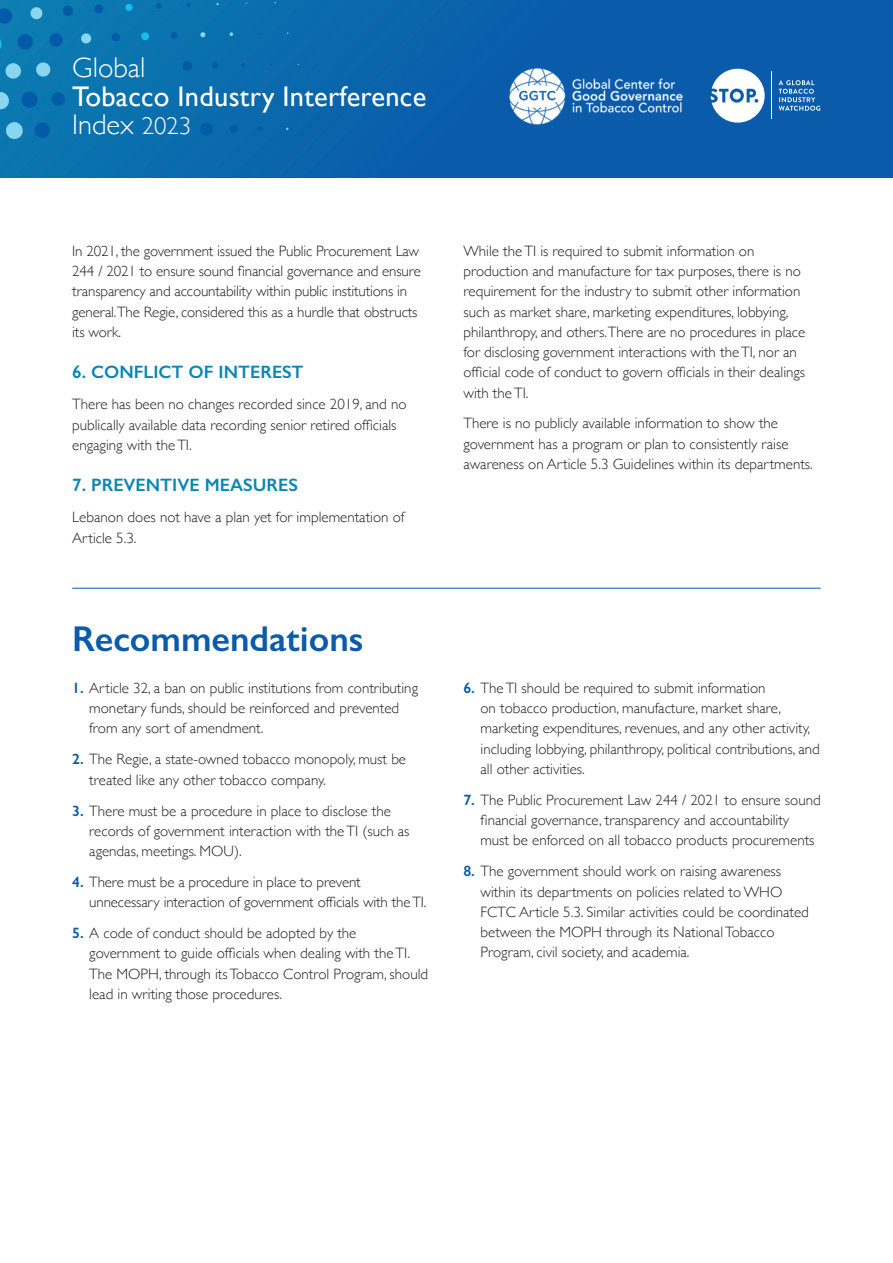
<style>
.page{position:relative;width:893px;height:1263px;background:#fff}
.page>*{position:absolute;margin:0;border:0;box-sizing:border-box;transform-origin:0 0}
.t1{font:600 36px "Gill Sans";color:#0b5bab}
.t2{font:28.5px/28.5px "Gill Sans";letter-spacing:.01em;color:#fff}
.t3{font:300 28.5px "Gill Sans";color:#fff}
.t4{font:600 18px "Gill Sans";color:#0b86b3}
.Body_Copy{font:300 15px/20.2px "Gill Sans";color:#231f20}
.s1{font-weight:300}
.s2{font-weight:300;font-size:24.75px}
.s3{font-weight:600;color:#0b5bab}
</style>
<div class="page">
<div style="left:0;top:0;width:893px;height:177px;background:linear-gradient(to right,#0a74ae,#0b54aa)"></div>
<svg style="left:0;top:92px;width:10px;height:17px"></svg>
<svg style="left:5px;top:122px;width:19px;height:17px"></svg>
<svg style="left:15px;top:152px;width:19px;height:1px"></svg>
<svg style="left:0;top:35px;width:3px;height:18px"></svg>
<svg style="left:4px;top:63px;width:18px;height:16px"></svg>
<svg style="left:20px;top:91px;width:19px;height:18px"></svg>
<svg style="left:34px;top:121px;width:17px;height:18px"></svg>
<svg style="left:43px;top:153px;width:18px;height:1px"></svg>
<svg style="left:0;top:7px;width:13px;height:18px"></svg>
<svg style="left:16px;top:33px;width:18px;height:18px"></svg>
<svg style="left:35px;top:62px;width:16px;height:15px"></svg>
<svg style="left:51px;top:91px;width:15px;height:16px"></svg>
<svg style="left:62px;top:123px;width:16px;height:14px"></svg>
<svg style="left:30px;top:7px;width:13px;height:12px"></svg>
<svg style="left:48px;top:32px;width:16px;height:15px"></svg>
<svg style="left:65px;top:61px;width:15px;height:15px"></svg>
<svg style="left:80px;top:92px;width:13px;height:13px"></svg>
<svg style="left:91px;top:123px;width:14px;height:13px"></svg>
<svg style="left:62px;top:5px;width:12px;height:12px"></svg>
<svg style="left:80px;top:33px;width:12px;height:10px"></svg>
<svg style="left:96px;top:62px;width:12px;height:11px"></svg>
<svg style="left:109px;top:93px;width:12px;height:10px"></svg>
<svg style="left:119px;top:124px;width:12px;height:11px"></svg>
<svg style="left:94px;top:4px;width:10px;height:10px"></svg>
<svg style="left:111px;top:32px;width:10px;height:10px"></svg>
<svg style="left:125px;top:62px;width:11px;height:10px"></svg>
<svg style="left:137px;top:92px;width:11px;height:11px"></svg>
<svg style="left:147px;top:124px;width:11px;height:10px"></svg>
<svg style="left:125px;top:3px;width:8px;height:8px"></svg>
<svg style="left:141px;top:32px;width:9px;height:9px"></svg>
<svg style="left:153px;top:61px;width:12px;height:11px"></svg>
<svg style="left:163px;top:91px;width:15px;height:13px"></svg>
<svg style="left:173px;top:123px;width:13px;height:12px"></svg>
<svg style="left:156px;top:3px;width:6px;height:6px"></svg>
<svg style="left:170px;top:32px;width:8px;height:7px"></svg>
<svg style="left:182px;top:60px;width:11px;height:11px"></svg>
<svg style="left:191px;top:90px;width:14px;height:14px"></svg>
<svg style="left:199px;top:122px;width:15px;height:14px"></svg>
<svg style="left:186px;top:3px;width:5px;height:4px"></svg>
<svg style="left:200px;top:32px;width:6px;height:5px"></svg>
<svg style="left:211px;top:62px;width:8px;height:7px"></svg>
<svg style="left:221px;top:93px;width:9px;height:8px"></svg>
<svg style="left:229px;top:124px;width:9px;height:10px"></svg>
<svg style="left:229px;top:32px;width:4px;height:4px"></svg>
<svg style="left:241px;top:63px;width:4px;height:4px"></svg>
<svg style="left:251px;top:94px;width:4px;height:5px"></svg>
<svg style="left:258px;top:126px;width:5px;height:5px"></svg>
<svg style="left:711px;top:69px;width:54px;height:54px"></svg>
<div style="left:733px;top:92px;width:8px;height:8px;background:#fff;border-radius:50%"></div>
<hr style="left:772px;top:71px;width:1px;height:48px;background:#fff">
<svg style="left:778px;top:80px;width:42px;height:31px"></svg>
<img style="left:497px;top:57px;width:193px;height:77px">
<hr style="left:72px;top:588px;width:749px;height:1px;background:#0b5bab">
<h2 class="t3" style="left:72px;top:45px;width:75px">Global</h2>
<h2 class="t2" style="left:72px;top:81px;width:356px">Tobacco Industry Interference<br><span class="s1">Index</span> <span class="s2">2023</span></h2>
<p class="Body_Copy" style="left:72px;top:240px;width:350px">In 2021, the government issued the Public Procurement Law 244 / 2021 to ensure sound financial governance and ensure transparency and accountability within public institutions in general.The Regie, considered this as a hurdle that obstructs its work.</p>
<h3 class="t4" style="left:72px;top:361px;width:233px">6. CONFLICT OF INTEREST</h3>
<p class="Body_Copy" style="left:72px;top:393px;width:336px">There has been no changes recorded since 2019, and no publically available data recording senior retired officials engaging with the TI.</p>
<h3 class="t4" style="left:72px;top:474px;width:227px">7. PREVENTIVE MEASURES</h3>
<p class="Body_Copy" style="left:72px;top:507px;width:334px">Lebanon does not have a plan yet for implementation of<br>Article 5.3.</p>
<h2 class="t1" style="left:72px;top:617px;width:293px">Recommendations</h2>
<p class="Body_Copy" style="left:89px;top:677px;width:330px;text-indent:-17px"><span class="s3">1.</span> Article 32, a ban on public institutions from contributing monetary funds, should be reinforced and prevented from any sort of amendment.</p>
<p class="Body_Copy" style="left:89px;top:749px;width:318px;text-indent:-17px"><span class="s3">2.</span> The Regie, a state-owned tobacco monopoly, must be treated like any other tobacco company.</p>
<p class="Body_Copy" style="left:89px;top:800px;width:322px;text-indent:-17px"><span class="s3">3.</span> There must be a procedure in place to disclose the records of government interaction with the TI (such as agendas, meetings. MOU).</p>
<p class="Body_Copy" style="left:89px;top:871px;width:339px;text-indent:-17px"><span class="s3">4.</span> There must be a procedure in place to prevent unnecessary interaction of government officials with the TI.</p>
<p class="Body_Copy" style="left:89px;top:922px;width:340px;text-indent:-17px"><span class="s3">5.</span> A code of conduct should be adopted by the government to guide officials when dealing with the TI.<br>The MOPH, through its Tobacco Control Program, should lead in writing those procedures.</p>
<p class="Body_Copy" style="left:463px;top:240px;width:343px">While the TI is required to submit information on production and manufacture for tax purposes, there is no requirement for the industry to submit other information such as market share, marketing expenditures, lobbying, philanthropy, and others.There are no procedures in place for disclosing government interactions with the TI, nor an official code of conduct to govern officials in their dealings with the TI.</p>
<p class="Body_Copy" style="left:463px;top:413px;width:351px">There is no publicly available information to show the government has a program or plan to consistently raise awareness on Article 5.3 Guidelines within its departments.</p>
<p class="Body_Copy" style="left:480px;top:677px;width:341px;text-indent:-17px"><span class="s3">6.</span> The TI should be required to submit information<br>on tobacco production, manufacture, market share, marketing expenditures, revenues, and any other activity, including lobbying, philanthropy, political contributions, and all other activities.</p>
<p class="Body_Copy" style="left:480px;top:789px;width:342px;text-indent:-17px"><span class="s3">7.</span> The Public Procurement Law 244 / 2021 to ensure sound financial governance, transparency and accountability must be enforced on all tobacco products procurements</p>
<p class="Body_Copy" style="left:480px;top:860px;width:330px;text-indent:-17px"><span class="s3">8.</span> The government should work on raising awareness within its departments on policies related to WHO FCTC Article 5.3. Similar activities could be coordinated between the MOPH through its National Tobacco Program, civil society, and academia.</p>
</div>
